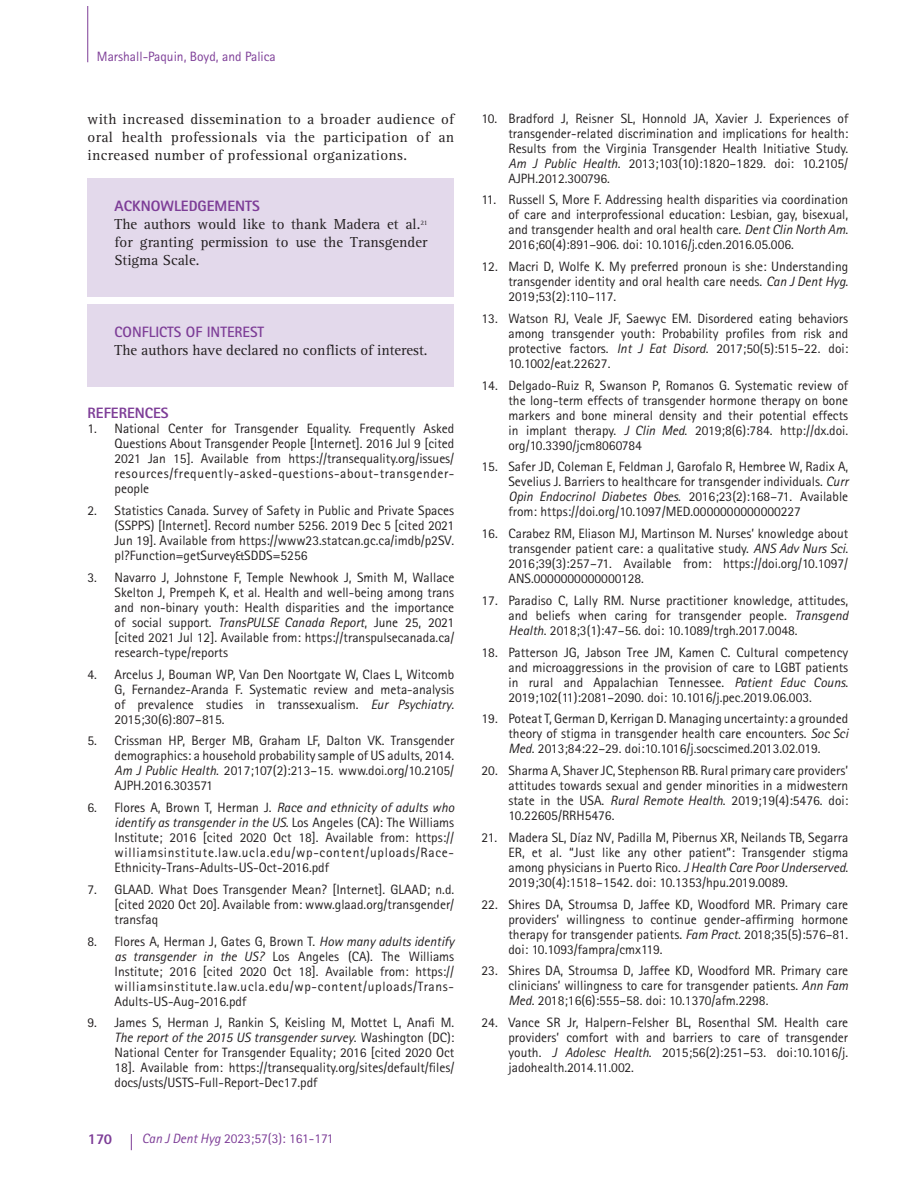
<style>
.page{position:relative;width:918px;height:1188px;background:#fff}
.page>*{position:absolute;margin:0;border:0;box-sizing:border-box;transform-origin:0 0}
.t1{font:15px/18px "Rotis Serif Std";color:#231f20;text-align:justify}
.t2{font:800 15px "Rotis Sans Serif Std";color:#7d3d97}
.t3{font:700 15px "Rotis Sans Serif Std";color:#7d3d97}
.t4{font:13.5px/15px "Rotis Sans Serif Std";color:#231f20;text-align:justify}
.t5{font:13.5px "Rotis Sans Serif Std";color:#7d3d97}
.s1{font-style:italic}
</style>
<div class="page">
<hr style="left:87px;top:7px;width:1px;height:55px;background:#7d3d97">
<svg style="left:131px;top:1134px;width:1px;height:16px"></svg>
<div style="left:88px;top:178px;width:366px;height:119px;background:#e3d9eb"></div>
<div style="left:88px;top:304px;width:366px;height:83px;background:#e3d9eb"></div>
<p class="t5" style="left:97px;top:51px;width:180px">Marshall-Paquin, Boyd, and Palica</p>
<p class="t1" style="left:88px;top:111px;width:368px">with increased dissemination to a broader audience of oral health professionals via the participation of an increased number of professional organizations.</p>
<p class="t2" style="left:115px;top:201px;width:147px">ACKNOWLEDGEMENTS</p>
<p class="t1" style="left:115px;top:217px;width:314px">The authors would like to thank Madera et al.<sup>21 </sup>for granting permission to use the Transgender Stigma Scale.</p>
<p class="t3" style="left:115px;top:327px;width:151px">CONFLICTS OF INTEREST</p>
<p class="t1" style="left:115px;top:343px;width:314px">The authors have declared no conflicts of interest.</p>
<p class="t2" style="left:88px;top:408px;width:83px">REFERENCES</p>
<p class="t4" style="left:115px;top:422px;width:341px;text-indent:-27px">1. National Center for Transgender Equality. Frequently Asked Questions About Transgender People [Internet]. 2016 Jul 9 [cited 2021 Jan 15]. Available from https://transequality.org/issues/ resources/frequently-asked-questions-about-transgender&shy;people</p>
<p class="t4" style="left:115px;top:504px;width:341px;text-indent:-27px">2. Statistics Canada. Survey of Safety in Public and Private Spaces (SSPPS) [Internet]. Record number 5256. 2019 Dec 5 [cited 2021<br>Jun 19]. Available from https://www23.statcan.gc.ca/imdb/p2SV. pl?Function=getSurvey&amp;SDDS=5256</p>
<p class="t4" style="left:115px;top:571px;width:341px;text-indent:-27px">3. Navarro J, Johnstone F, Temple Newhook J, Smith M, Wallace Skelton J, Prempeh K, et al. Health and well-being among trans and non-binary youth: Health disparities and the importance of social support. <span class="s1">TransPULSE Canada Report</span>, June 25, 2021 [cited 2021 Jul 12]. Available from: https://transpulsecanada.ca/ research-type/reports</p>
<p class="t4" style="left:115px;top:668px;width:341px;text-indent:-27px">4. Arcelus J, Bouman WP, Van Den Noortgate W, Claes L, Witcomb G, Fernandez-Aranda F. Systematic review and meta-analysis of prevalence studies in transsexualism. <span class="s1">Eur Psychiatry</span>.<br>2015;30(6):807–815.</p>
<p class="t4" style="left:115px;top:734px;width:341px;text-indent:-27px">5. Crissman HP, Berger MB, Graham LF, Dalton VK. Transgender demographics: a household probability sample of US adults, 2014.<br><span class="s1">Am J Public Health</span>. 2017;107(2):213–15. www.doi.org/10.2105/ AJPH.2016.303571</p>
<p class="t4" style="left:115px;top:801px;width:341px;text-indent:-27px">6. Flores A, Brown T, Herman J. <span class="s1">Race and ethnicity of adults who identify as transgender in the US.</span> Los Angeles (CA): The Williams Institute; 2016 [cited 2020 Oct 18]. Available from: https:// williamsinstitute.law.ucla.edu/wp-content/uploads/Race-Ethnicity-Trans-Adults-US-Oct-2016.pdf</p>
<p class="t4" style="left:115px;top:883px;width:341px;text-indent:-27px">7. GLAAD. What Does Transgender Mean? [Internet]. GLAAD; n.d. [cited 2020 Oct 20]. Available from: www.glaad.org/transgender/ transfaq</p>
<p class="t4" style="left:115px;top:935px;width:341px;text-indent:-27px">8. Flores A, Herman J, Gates G, Brown T. <span class="s1">How many adults identify as transgender in the US?</span> Los Angeles (CA). The Williams Institute; 2016 [cited 2020 Oct 18]. Available from: https:// williamsinstitute.law.ucla.edu/wp-content/uploads/Trans-Adults-US-Aug-2016.pdf</p>
<p class="t4" style="left:115px;top:1016px;width:341px;text-indent:-27px">9. James S, Herman J, Rankin S, Keisling M, Mottet L, Anafi M.<br><span class="s1">The report of the 2015 US transgender survey</span>. Washington (DC):<br>National Center for Transgender Equality; 2016 [cited 2020 Oct 18]. Available from: https://transequality.org/sites/default/files/ docs/usts/USTS-Full-Report-Dec17.pdf</p>
<p class="t2" style="left:88px;top:1134px;width:26px">170</p>
<p class="t5" style="left:142px;top:1134px;width:193px"><span class="s1">Can J Dent Hyg</span> 2023;57(3): 161-171</p>
<p class="t4" style="left:509px;top:111px;width:341px;text-indent:-27px">10. Bradford J, Reisner SL, Honnold JA, Xavier J. Experiences of transgender-related discrimination and implications for health:<br>Results from the Virginia Transgender Health Initiative Study.<br><span class="s1">Am J Public Health</span>. 2013;103(10):1820–1829. doi: 10.2105/ AJPH.2012.300796.</p>
<p class="t4" style="left:509px;top:193px;width:341px;text-indent:-27px">11. Russell S, More F. Addressing health disparities via coordination of care and interprofessional education: Lesbian, gay, bisexual, and transgender health and oral health care. <span class="s1">Dent Clin North Am</span>.<br>2016;60(4):891–906. doi: 10.1016/j.cden.2016.05.006.</p>
<p class="t4" style="left:509px;top:260px;width:341px;text-indent:-27px">12. Macri D, Wolfe K. My preferred pronoun is she: Understanding transgender identity and oral health care needs. <span class="s1">Can J Dent Hyg</span>.<br>2019;53(2):110–117.</p>
<p class="t4" style="left:509px;top:312px;width:341px;text-indent:-27px">13. Watson RJ, Veale JF, Saewyc EM. Disordered eating behaviors among transgender youth: Probability profiles from risk and protective factors. <span class="s1">Int J Eat Disord</span>. 2017;50(5):515–22. doi:<br>10.1002/eat.22627.</p>
<p class="t4" style="left:509px;top:378px;width:341px;text-indent:-27px">14. Delgado-Ruiz R, Swanson P, Romanos G. Systematic review of the long-term effects of transgender hormone therapy on bone markers and bone mineral density and their potential effects in implant therapy. <span class="s1">J Clin Med</span>. 2019;8(6):784. http://dx.doi. org/10.3390/jcm8060784</p>
<p class="t4" style="left:509px;top:460px;width:341px;text-indent:-27px">15. Safer JD, Coleman E, Feldman J, Garofalo R, Hembree W, Radix A, Sevelius J. Barriers to healthcare for transgender individuals. <span class="s1">Curr Opin Endocrinol Diabetes Obes</span>. 2016;23(2):168–71. Available from: https://doi.org/10.1097/MED.0000000000000227</p>
<p class="t4" style="left:509px;top:527px;width:341px;text-indent:-27px">16. Carabez RM, Eliason MJ, Martinson M. Nurses’ knowledge about transgender patient care: a qualitative study. <span class="s1">ANS Adv Nurs Sci</span>.<br>2016;39(3):257–71. Available from: https://doi.org/10.1097/ ANS.0000000000000128.</p>
<p class="t4" style="left:509px;top:594px;width:341px;text-indent:-27px">17. Paradiso C, Lally RM. Nurse practitioner knowledge, attitudes, and beliefs when caring for transgender people. <span class="s1">Transgend Health</span>. 2018;3(1):47–56. doi: 10.1089/trgh.2017.0048.</p>
<p class="t4" style="left:509px;top:645px;width:341px;text-indent:-27px">18. Patterson JG, Jabson Tree JM, Kamen C. Cultural competency and microaggressions in the provision of care to LGBT patients in rural and Appalachian Tennessee. <span class="s1">Patient Educ Couns</span>.<br>2019;102(11):2081–2090. doi: 10.1016/j.pec.2019.06.003.</p>
<p class="t4" style="left:509px;top:712px;width:341px;text-indent:-27px">19. Poteat T, German D, Kerrigan D. Managing uncertainty: a grounded theory of stigma in transgender health care encounters. <span class="s1">Soc Sci Med</span>. 2013;84:22–29. doi:10.1016/j.socscimed.2013.02.019.</p>
<p class="t4" style="left:509px;top:764px;width:341px;text-indent:-27px">20. Sharma A, Shaver JC, Stephenson RB. Rural primary care providers’ attitudes towards sexual and gender minorities in a midwestern state in the USA. <span class="s1">Rural Remote Health</span>. 2019;19(4):5476. doi:<br>10.22605/RRH5476.</p>
<p class="t4" style="left:509px;top:831px;width:341px;text-indent:-27px">21. Madera SL, Díaz NV, Padilla M, Pibernus XR, Neilands TB, Segarra ER, et al. “Just like any other patient”: Transgender stigma among physicians in Puerto Rico. <span class="s1">J Health Care Poor Underserved</span>.<br>2019;30(4):1518–1542. doi: 10.1353/hpu.2019.0089.</p>
<p class="t4" style="left:509px;top:897px;width:341px;text-indent:-27px">22. Shires DA, Stroumsa D, Jaffee KD, Woodford MR. Primary care providers’ willingness to continue gender-affirming hormone therapy for transgender patients. <span class="s1">Fam Pract</span>. 2018;35(5):576–81. doi: 10.1093/fampra/cmx119.</p>
<p class="t4" style="left:509px;top:964px;width:341px;text-indent:-27px">23. Shires DA, Stroumsa D, Jaffee KD, Woodford MR. Primary care clinicians’ willingness to care for transgender patients. <span class="s1">Ann Fam Med</span>. 2018;16(6):555–58. doi: 10.1370/afm.2298.</p>
<p class="t4" style="left:509px;top:1016px;width:341px;text-indent:-27px">24. Vance SR Jr, Halpern-Felsher BL, Rosenthal SM. Health care providers’ comfort with and barriers to care of transgender youth. <span class="s1">J Adolesc Health</span>. 2015;56(2):251–53. doi:10.1016/j. jadohealth.2014.11.002.</p>
</div>
